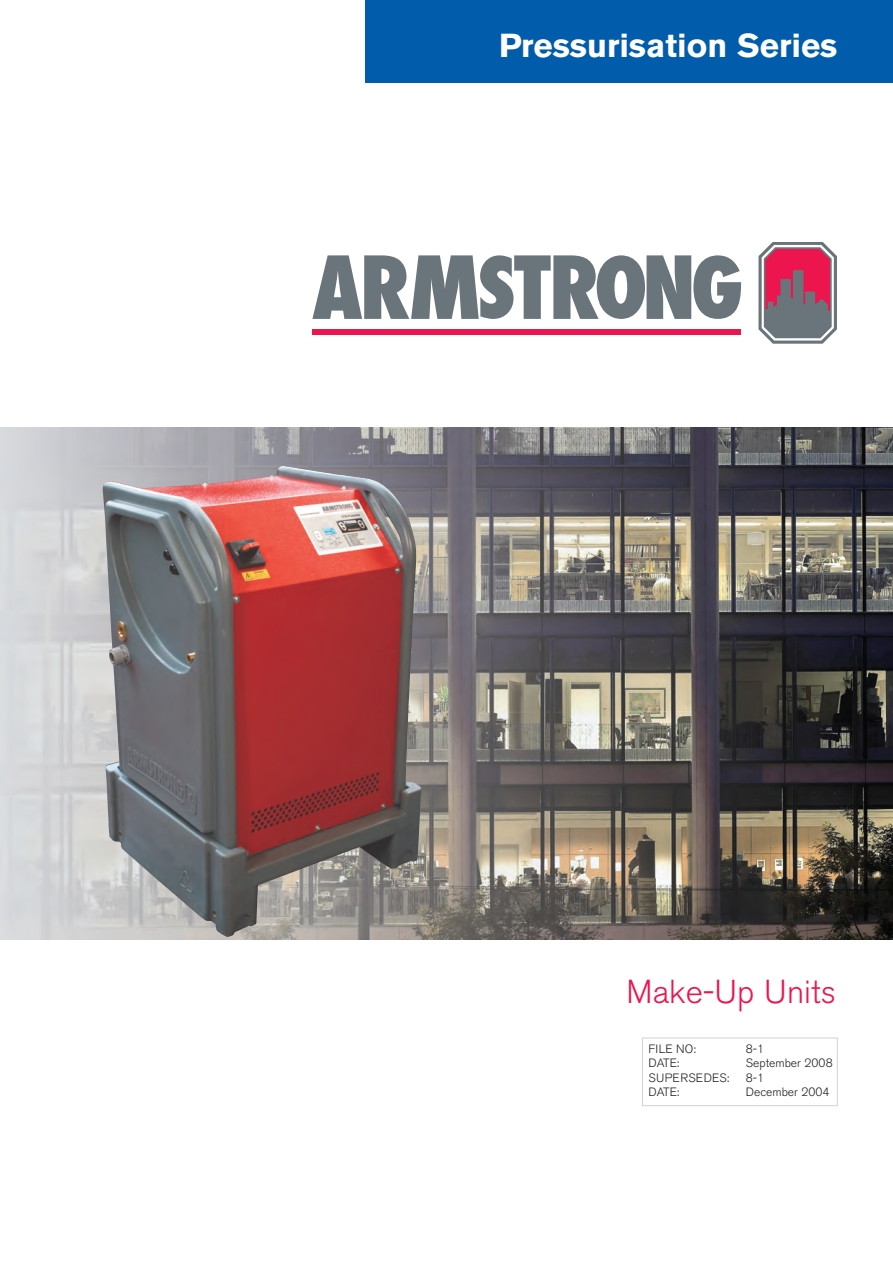
<style>
.page{position:relative;width:893px;height:1263px;background:#fff}
.page>*{position:absolute;margin:0;border:0;box-sizing:border-box;transform-origin:0 0}
.t1{font:700 33px "Akzidenz Grotesk BE";color:#fff}
.t2{font:300 33px "Akzidenz Grotesk BE";color:#ed154e}
.t3{font:300 12px "Akzidenz Grotesk BE";color:#231f20}
.t4{font:300 12px "Akzidenz Grotesk BE";letter-spacing:.02em;color:#231f20}
</style>
<div class="page">
<img style="left:0;top:427px;width:893px;height:513px">
<img style="left:103px;top:466px;width:319px;height:471px">
<div style="left:642px;top:1037px;width:196px;height:69px;border:1px solid #d1d2d4"></div>
<div style="left:365px;top:0;width:528px;height:83px;background:#015dab"></div>
<svg style="left:758px;top:242px;width:79px;height:102px;background:#aa687f"></svg>
<svg style="left:312px;top:255px;width:429px;height:64px"></svg>
<div style="left:312px;top:330px;width:428px;height:5px;background:#ed154e"></div>
<h1 class="t1" style="left:499px;top:32px;width:340px">Pressurisation Series</h1>
<h1 class="t2" style="left:627px;top:978px;width:211px">Make-Up Units</h1>
<p class="t3" style="left:649px;top:1044px;width:49px">FILE NO:</p>
<p class="t3" style="left:746px;top:1044px;width:20px">8-1</p>
<p class="t3" style="left:649px;top:1058px;width:32px">DATE:</p>
<p class="t3" style="left:746px;top:1058px;width:88px">September 2008</p>
<p class="t4" style="left:649px;top:1072px;width:82px">SUPERSEDES:</p>
<p class="t3" style="left:746px;top:1072px;width:20px">8-1</p>
<p class="t3" style="left:649px;top:1087px;width:32px">DATE:</p>
<p class="t3" style="left:746px;top:1087px;width:85px">December 2004</p>
</div>
